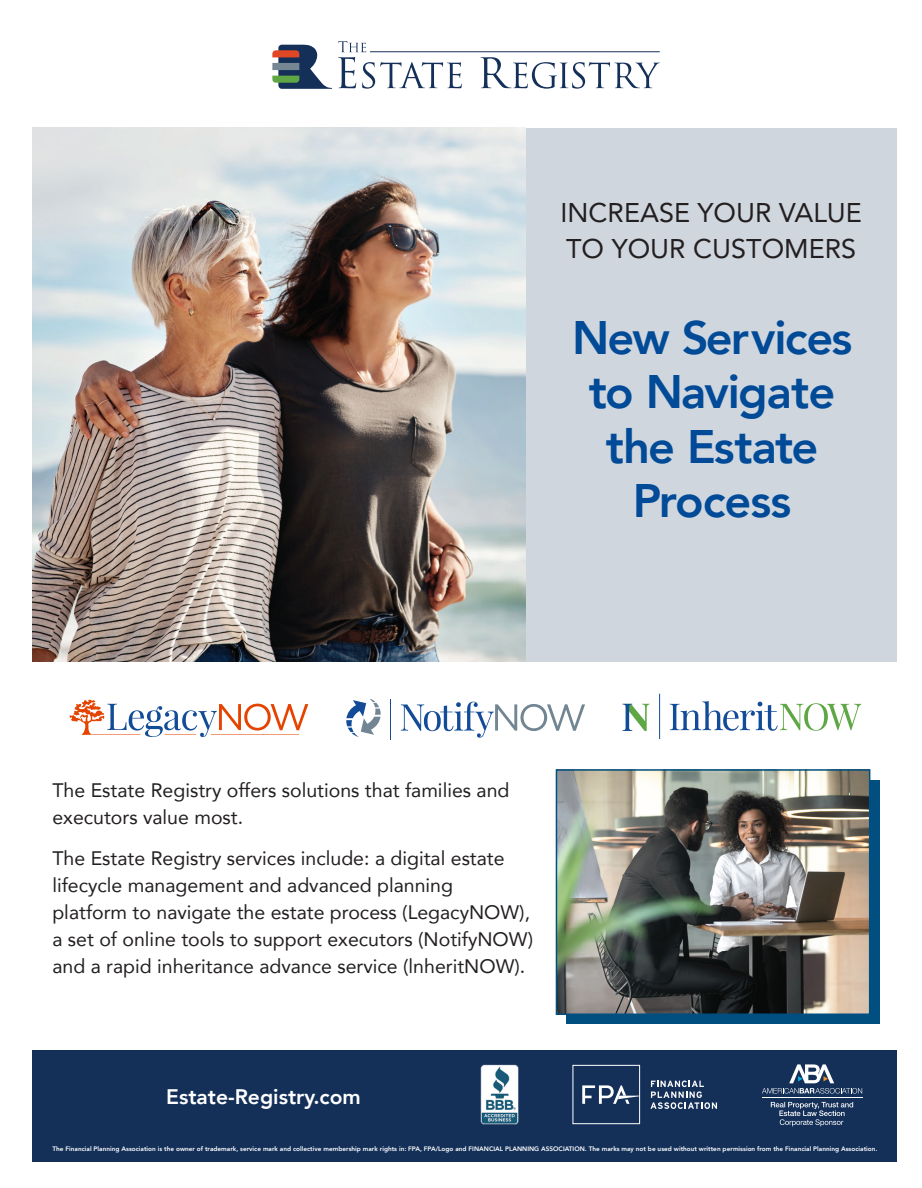
<style>
.page{position:relative;width:922px;height:1188px;background:#fff}
.page>*{position:absolute;margin:0;border:0;box-sizing:border-box;transform-origin:0 0}
.t1{font:800 46.8px/54.3px "Avenir";letter-spacing:-.04em;color:#004a97;text-align:center}
.t2{font:27px/36px "Avenir";color:#231f20}
.t3{font:800 21px "Avenir";color:#fff}
.t4{font:19.5px/27px "Avenir";color:#231f20}
.t5{font:800 6.45px "Avenir";color:#fff}
</style>
<div class="page">
<div style="left:510px;top:127px;width:387px;height:534px;background:#d0d6de"></div>
<div style="left:33px;top:1050px;width:864px;height:111px;background:#143059"></div>
<img style="left:33px;top:127px;width:492px;height:534px">
<svg style="left:481px;top:57px;width:179px;height:32px"></svg>
<svg style="left:338px;top:41px;width:124px;height:48px"></svg>
<hr style="left:370px;top:51px;width:290px;height:1px;background:#143059">
<svg style="left:272px;top:45px;width:60px;height:44px"></svg>
<svg style="left:70px;top:699px;width:238px;height:37px"></svg>
<svg style="left:346px;top:699px;width:35px;height:38px"></svg>
<hr style="left:390px;top:699px;width:1px;height:40px;background:#124b97">
<svg style="left:401px;top:701px;width:184px;height:36px"></svg>
<svg style="left:670px;top:701px;width:191px;height:29px"></svg>
<hr style="left:659px;top:693px;width:1px;height:45px;background:#124b97">
<svg style="left:622px;top:703px;width:28px;height:27px"></svg>
<img style="left:480px;top:1064px;width:39px;height:59px">
<div style="left:566px;top:779px;width:313px;height:244px;background:#014e81"></div>
<img style="left:559px;top:772px;width:308px;height:239px">
<div style="left:556px;top:769px;width:314px;height:245px;border:2px solid #014e81"></div>
<svg style="left:582px;top:1085px;width:56px;height:18px"></svg>
<svg style="left:650px;top:1080px;width:67px;height:28px"></svg>
<div style="left:573px;top:1064px;width:67px;height:59px;border:1px solid #fff"></div>
<hr style="left:762px;top:1097px;width:100px;height:1px;background:#fff">
<svg style="left:762px;top:1064px;width:100px;height:29px"></svg>
<svg style="left:771px;top:1101px;width:82px;height:25px"></svg>
<p class="t2" style="left:560px;top:193px;width:303px">INCREASE YOUR VALUE<br>TO YOUR CUSTOMERS</p>
<p class="t1" style="left:572px;top:310px;width:282px">New Services to Navigate the Estate<br>Process</p>
<p class="t4" style="left:52px;top:776px;width:459px">The Estate Registry offers solutions that families and executors value most.</p>
<p class="t4" style="left:52px;top:843px;width:482px">The Estate Registry services include: a digital estate lifecycle management and advanced planning<br>platform to navigate the estate process (LegacyNOW), a set of online tools to support executors (NotifyNOW) and a rapid inheritance advance service (lnheritNOW).</p>
<p class="t3" style="left:166px;top:1080px;width:196px">Estate-Registry.com</p>
<p class="t5" style="left:53px;top:1143px;width:826px">The Financial Planning Association is the owner of trademark, service mark and collective membership mark rights in: FPA, FPA/Logo and FINANCIAL PLANNING ASSOCIATION. The marks may not be used without written permission from the Financial Planning Association.</p>
</div>
